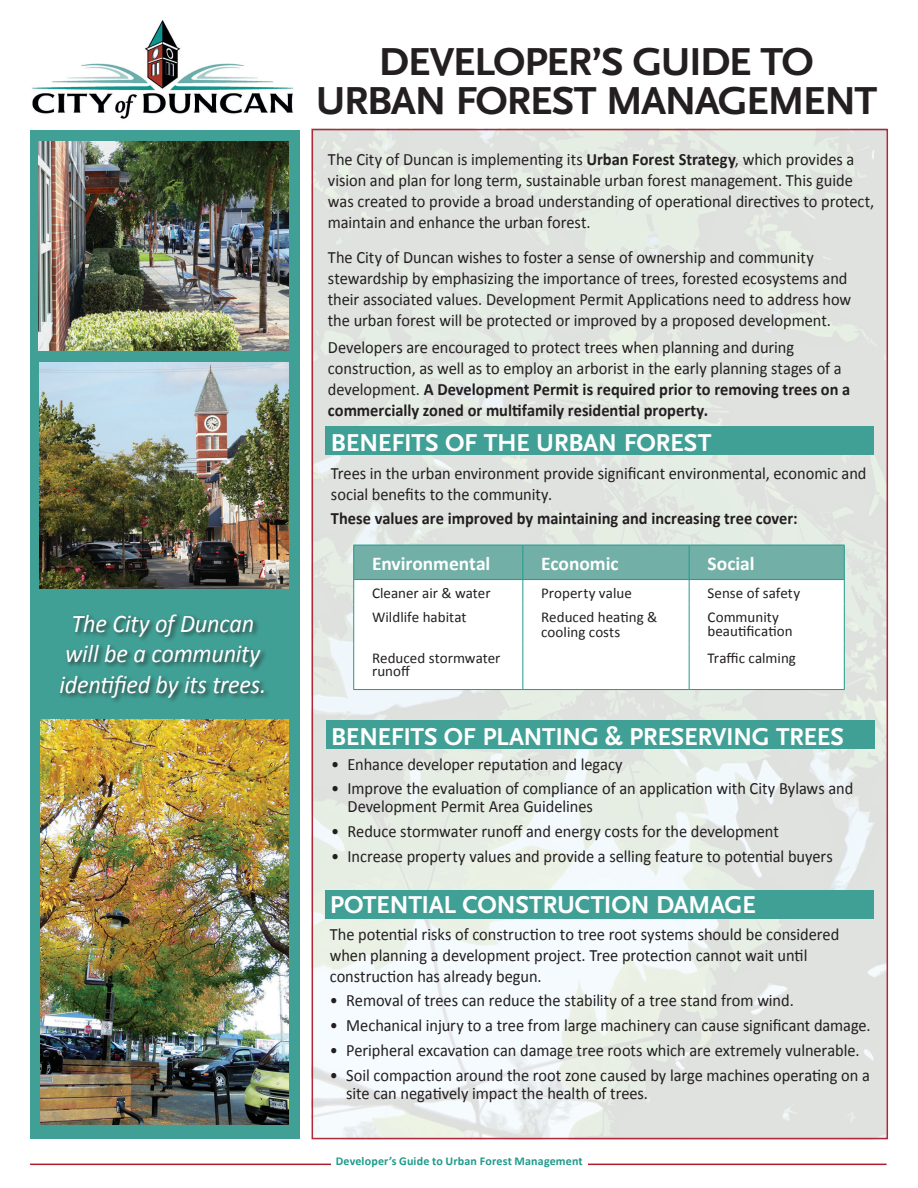
<style>
.page{position:relative;width:918px;height:1188px;background:#fff}
.page>*{position:absolute;margin:0;border:0;box-sizing:border-box;transform-origin:0 0}
.t1{font:700 40.8px/39px "Scala Sans";letter-spacing:-.035em;color:#231f20;text-align:center;scale:1.04 1}
.t2{font:700 25.5px "Scala Sans";letter-spacing:-.015em;color:#fff}
.t3{font:italic 25.5px/30.6px "Calibri";letter-spacing:-.005em;color:#fff;text-align:center;scale:.95 1}
.t4{font:700 19.5px "Calibri";letter-spacing:-.005em;color:#fff}
.t5{font:17.25px/21px "Calibri";letter-spacing:-.005em;color:#231f20;scale:.95 1}
.t6{font:700 17.25px "Calibri";color:#231f20;scale:.95 1}
.t7{font:15px/13.5px "Calibri";letter-spacing:.005em;color:#231f20}
.t8{font:700 12px "Calibri";letter-spacing:.015em;color:#209a8b}
.s1{font-weight:700}
</style>
<div class="page">
<img style="left:315px;top:132px;width:570px;height:1004px">
<div style="left:30px;top:130px;width:270px;height:1009px;background:#41a095"></div>
<img style="left:40px;top:719px;width:249px;height:405px">
<div style="left:58px;top:612px;width:212px;height:92px;background:#231f20;opacity:.75"></div>
<div style="left:327px;top:720px;width:548px;height:29px;background:#41a095"></div>
<div style="left:325px;top:890px;width:549px;height:29px;background:#41a095"></div>
<svg style="left:354px;top:604px;width:490px;height:85px"></svg>
<svg style="left:353px;top:545px;width:492px;height:59px"></svg>
<hr style="left:353px;top:605px;width:1px;height:40px;background:#209a8b">
<hr style="left:522px;top:605px;width:1px;height:40px;background:#209a8b">
<hr style="left:689px;top:605px;width:1px;height:40px;background:#209a8b">
<hr style="left:844px;top:605px;width:1px;height:40px;background:#209a8b">
<hr style="left:353px;top:645px;width:1px;height:44px;background:#209a8b">
<hr style="left:353px;top:689px;width:170px;height:1px;background:#209a8b">
<hr style="left:522px;top:645px;width:1px;height:44px;background:#209a8b">
<hr style="left:523px;top:689px;width:166px;height:1px;background:#209a8b">
<hr style="left:689px;top:645px;width:1px;height:44px;background:#209a8b">
<hr style="left:844px;top:645px;width:1px;height:44px;background:#209a8b">
<hr style="left:689px;top:689px;width:156px;height:1px;background:#209a8b">
<hr style="left:30px;top:1164px;width:857px;height:1px;background:#ac1e2c">
<img style="left:40px;top:362px;width:248px;height:226px">
<div style="left:331px;top:1156px;width:257px;height:18px;background:#fff"></div>
<img style="left:39px;top:141px;width:249px;height:209px">
<div style="left:325px;top:426px;width:549px;height:29px;background:#41a095"></div>
<img style="left:32px;top:20px;width:262px;height:99px">
<h2 class="t3" style="left:59px;top:607px;width:219px">The City of Duncan will be a community identified by its trees.</h2>
<h1 class="t1" style="left:316px;top:43px;width:541px">DEVELOPER’S GUIDE TO<br>URBAN FOREST MANAGEM ENT</h1>
<p class="t5" style="left:328px;top:149px;width:577px">The City of Duncan is implementing its <span class="s1">Urban Forest Strategy</span>, which provides a vision and plan for long term, sustainable urban forest management. This guide was created to provide a broad understanding of operational directives to protect, maintain and enhance the urban forest.</p>
<p class="t5" style="left:328px;top:246px;width:552px">The City of Duncan wishes to foster a sense of ownership and community stewardship by emphasizing the importance of trees, forested ecosystems and their associated values. Development Permit Applications need to address how the urban forest will be protected or improved by a proposed development.</p>
<p class="t5" style="left:328px;top:336px;width:551px">Developers are encouraged to protect trees when planning and during construction, as well as to employ an arborist in the early planning stages of a development. <span class="s1">A Development Permit is required prior to removing trees on a commercially zoned or multifamily residential property.</span></p>
<h2 class="t2" style="left:331px;top:429px;width:382px">BENEFITS OF THE URBAN FOREST</h2>
<p class="t5" style="left:331px;top:463px;width:565px">Trees in the urban environment provide significant environmental, economic and social benefits to the community.</p>
<p class="t6" style="left:331px;top:507px;width:493px">These values are improved by maintaining and increasing tree cover:</p>
<p class="t4" style="left:372px;top:551px;width:120px">Environmental</p>
<p class="t4" style="left:541px;top:551px;width:79px">Economic</p>
<p class="t4" style="left:708px;top:551px;width:49px">Social</p>
<p class="t7" style="left:372px;top:586px;width:120px">Cleaner air &amp; water</p>
<p class="t7" style="left:541px;top:586px;width:92px">Property value</p>
<p class="t7" style="left:708px;top:586px;width:94px">Sense of safety</p>
<p class="t7" style="left:372px;top:611px;width:96px">Wildlife habitat</p>
<p class="t7" style="left:541px;top:610px;width:118px;line-height:15px">Reduced heating &amp; cooling costs</p>
<p class="t7" style="left:708px;top:611px;width:87px">Community beautification</p>
<p class="t7" style="left:372px;top:651px;width:130px">Reduced stormwater runoff</p>
<p class="t7" style="left:708px;top:651px;width:90px">Traffic calming</p>
<h2 class="t2" style="left:331px;top:723px;width:515px">BENEFITS OF PLANTING &amp; PRESERVING TREES</h2>
<p class="t5" style="left:331px;top:753px;width:308px">• Enhance developer reputation and legacy</p>
<p class="t5" style="left:348px;top:780px;width:534px;line-height:18px;text-indent:-17px">• Improve the evaluation of compliance of an application with City Bylaws and<br>Development Permit Area Guidelines</p>
<p class="t5" style="left:331px;top:821px;width:473px">• Reduce stormwater runoff and energy costs for the development</p>
<p class="t5" style="left:331px;top:846px;width:530px">• Increase property values and provide a selling feature to potential buyers</p>
<h2 class="t2" style="left:330px;top:891px;width:428px">POTENTIAL CONSTRUCTION DAMAGE</h2>
<p class="t5" style="left:330px;top:924px;width:538px">The potential risks of construction to tree root systems should be considered when planning a development project. Tree protection cannot wait until construction has already begun.</p>
<p class="t5" style="left:330px;top:990px;width:490px">• Removal of trees can reduce the stability of a tree stand from wind.</p>
<p class="t5" style="left:330px;top:1015px;width:571px">• Mechanical injury to a tree from large machinery can cause significant damage.</p>
<p class="t5" style="left:330px;top:1040px;width:559px">• Peripheral excavation can damage tree roots which are extremely vulnerable.</p>
<p class="t5" style="left:346px;top:1066px;width:553px;line-height:18px;text-indent:-17px">• Soil compaction around the root zone caused by large machines operating on a site can negatively impact the health of trees.</p>
<p class="t8" style="left:336px;top:1154px;width:249px">Developer’s Guide to Urban Forest Management</p>
</div>
